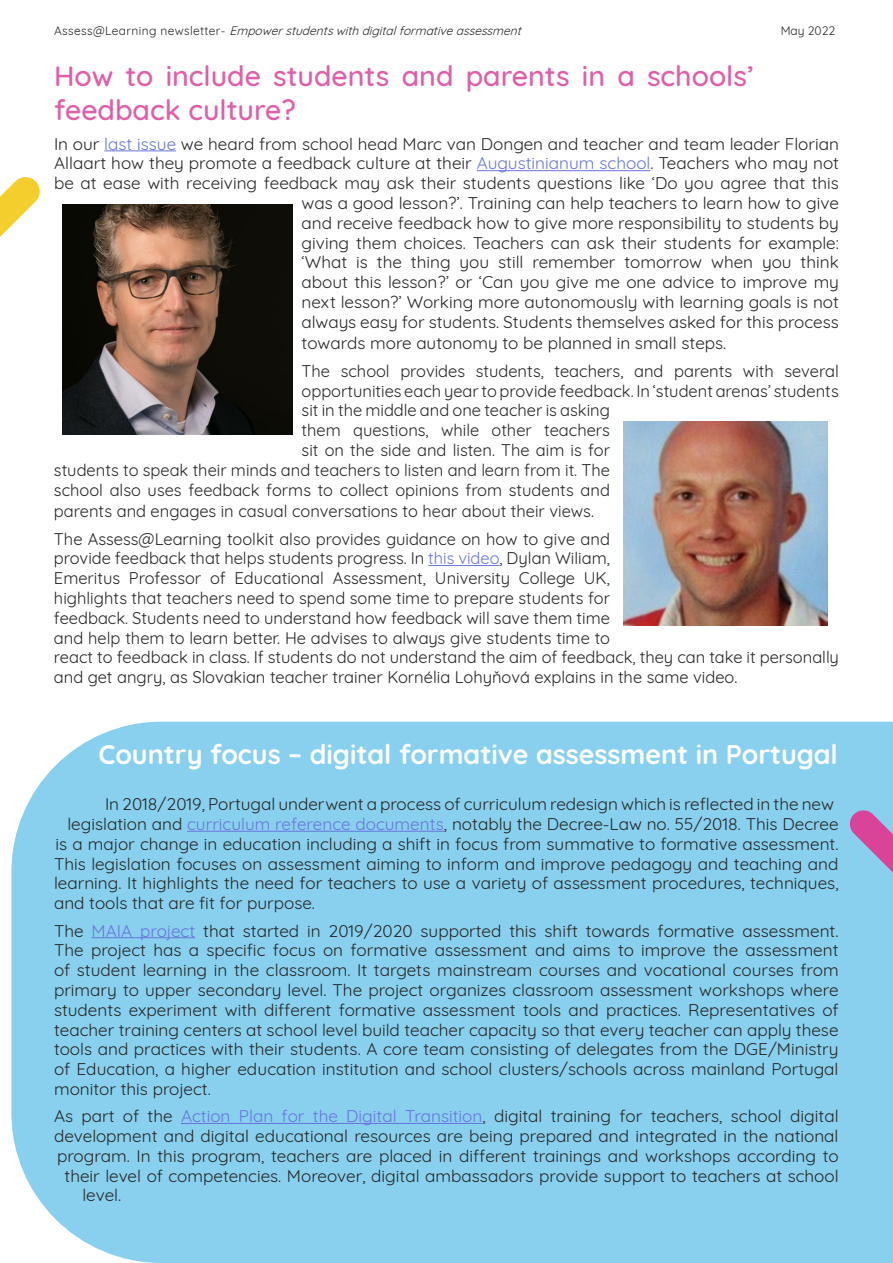
<style>
.page{position:relative;width:893px;height:1263px;background:#fff}
.page>*{position:absolute;margin:0;border:0;box-sizing:border-box;transform-origin:0 0}
.t1{font:500 28.5px/34.2px "Quicksand";color:#df5fa8}
.t2{font:700 27px "Quicksand";color:#fff}
.t3{font:16.5px/19.8px "Quicksand";color:#262626;text-align:justify;scale:1.04 1}
.t4{font:16.5px/19.8px "Quicksand";color:#262626}
.t5{font:italic 12px "Quicksand";color:#262626}
.t6{font:12px "Quicksand";color:#262626}
.s1{font-style:normal}
.s2{color:#6975dc}
</style>
<div class="page">
<svg style="left:0;top:177px;width:40px;height:60px"></svg>
<div style="left:11px;top:722px;width:882px;height:541px;background:#88d0ee"></div>
<hr style="left:187px;top:831px;width:257px;height:1px;background:#6975dc">
<hr style="left:92px;top:937px;width:103px;height:1px;background:#6975dc">
<hr style="left:181px;top:1123px;width:301px;height:1px;background:#6975dc">
<svg style="left:848px;top:809px;width:45px;height:68px;background:#ad8ec6"></svg>
<hr style="left:104px;top:150px;width:72px;height:1px;background:#6975dc">
<hr style="left:477px;top:170px;width:173px;height:1px;background:#6975dc">
<hr style="left:428px;top:565px;width:72px;height:1px;background:#6975dc">
<img style="left:62px;top:204px;width:231px;height:230px">
<img style="left:623px;top:422px;width:204px;height:203px">
<p class="t5" style="left:54px;top:21px;width:473px"><span class="s1">A s s e s s @ L e a r n i n g n e w s l e t t e r -</span> Empowerstudentswithdigitalformativeassessment</p>
<p class="t6" style="left:781px;top:21px;width:56px">May 2022</p>
<h1 class="t1" style="left:54px;top:56px;width:701px">How to include students and parents in a schools’ feedback culture?</h1>
<p class="t3" style="left:54px;top:132px;width:756px;text-align:right">In our <span class="s2">last issue</span> we heard from school head Marc van Dongen and teacher and team leader Florian Allaart how they promote a feedback culture at their <span class="s2">Augustinianum school</span>. Teachers who may not be at ease with receiving feedback may ask their students questions like ‘Do you agree that this was a good lesson?’. Training can help teachers to learn how to give<br>and receive feedback how to give more responsibility to students by<br>giving them choices. Teachers can ask their students for example:<br>‘What is the thing you still remember tomorrow when you think<br>about this lesson?’ or ‘Can you give me one advice to improve my<br>next lesson?’ Working more autonomously with learning goals is not<br>always easy for students. Students themselves asked for this process</p>
<p class="t3" style="left:302px;top:328px;width:518px;line-height:27.3px">towards more autonomy to be planned in small steps.<br>The school provides students, teachers, and parents with several</p>
<p class="t4" style="left:302px;top:379px;width:539px">opportunities each year to provide feedback. In ‘student arenas’ students</p>
<p class="t4" style="left:302px;top:399px;width:310px">sit in the middle and one teacher is asking</p>
<p class="t4" style="left:302px;top:419px;width:310px">them questions, while other teachers</p>
<p class="t4" style="left:302px;top:438px;width:310px">sit on the side and listen. The aim is for</p>
<p class="t4" style="left:54px;top:458px;width:557px">students to speak their minds and teachers to listen and learn from it. The</p>
<p class="t4" style="left:54px;top:478px;width:557px">school also uses feedback forms to collect opinions from students and</p>
<p class="t4" style="left:54px;top:496px;width:557px;line-height:27.3px">parents and engages in casual conversations to hear about their views.<br>The Assess@Learning toolkit also provides guidance on how to give and</p>
<p class="t4" style="left:54px;top:547px;width:786px">provide feedback that helps students progress. In <span class="s2">this video</span>, Dylan Wiliam,<br>Emeritus Professor of Educational Assessment, University College UK,<br>highlights that teachers need to spend some time to prepare students for<br>feedback. Students need to understand how feedback will save them time<br>and help them to learn better. He advises to always give students time to<br>react to feedback in class. If students do not understand the aim of feedback, they can take it personally and get angry, as Slovakian teacher trainer Kornélia Lohyňová explains in the same video.</p>
<h2 class="t2" style="left:98px;top:732px;width:741px">Country focus – digital formative assessment in Portugal</h2>
<p class="t3" style="left:105px;top:793px;width:702px">In 2018/2019, Portugal underwent a process of curriculum redesign which is reflected in the new</p>
<p class="t3" style="left:68px;top:812px;width:743px">legislation and <span class="s2">curriculum reference documents</span>, notably the Decree-Law no. 55/2018. This Decree</p>
<p class="t3" style="left:56px;top:832px;width:754px">is a major change in education including a shift in focus from summative to formative assessment.</p>
<p class="t3" style="left:54px;top:852px;width:756px">This legislation focuses on assessment aiming to inform and improve pedagogy and teaching and</p>
<p class="t3" style="left:54px;top:872px;width:756px">learning. It highlights the need for teachers to use a variety of assessment procedures, techniques,</p>
<p class="t3" style="left:54px;top:892px;width:252px">and tools that are fit for purpose.</p>
<p class="t3" style="left:54px;top:919px;width:756px">The <span class="s2">MAIA project</span> that started in 2019/2020 supported this shift towards formative assessment.<br>The project has a specific focus on formative assessment and aims to improve the assessment of student learning in the classroom. It targets mainstream courses and vocational courses from primary to upper secondary level. The project organizes classroom assessment workshops where students experiment with different formative assessment tools and practices. Representatives of teacher training centers at school level build teacher capacity so that every teacher can apply these tools and practices with their students. A core team consisting of delegates from the DGE/Ministry of Education, a higher education institution and school clusters/schools across mainland Portugal monitor this project.</p>
<p class="t3" style="left:54px;top:1105px;width:756px">As part of the <span class="s2">Action Plan for the Digital Transition</span>, digital training for teachers, school digital</p>
<p class="t3" style="left:54px;top:1124px;width:756px">development and digital educational resources are being prepared and integrated in the national</p>
<p class="t3" style="left:57px;top:1144px;width:753px">program. In this program, teachers are placed in different trainings and workshops according to</p>
<p class="t3" style="left:65px;top:1164px;width:746px">their level of competencies. Moreover, digital ambassadors provide support to teachers at school</p>
<p class="t3" style="left:83px;top:1184px;width:39px">level.</p>
</div>
